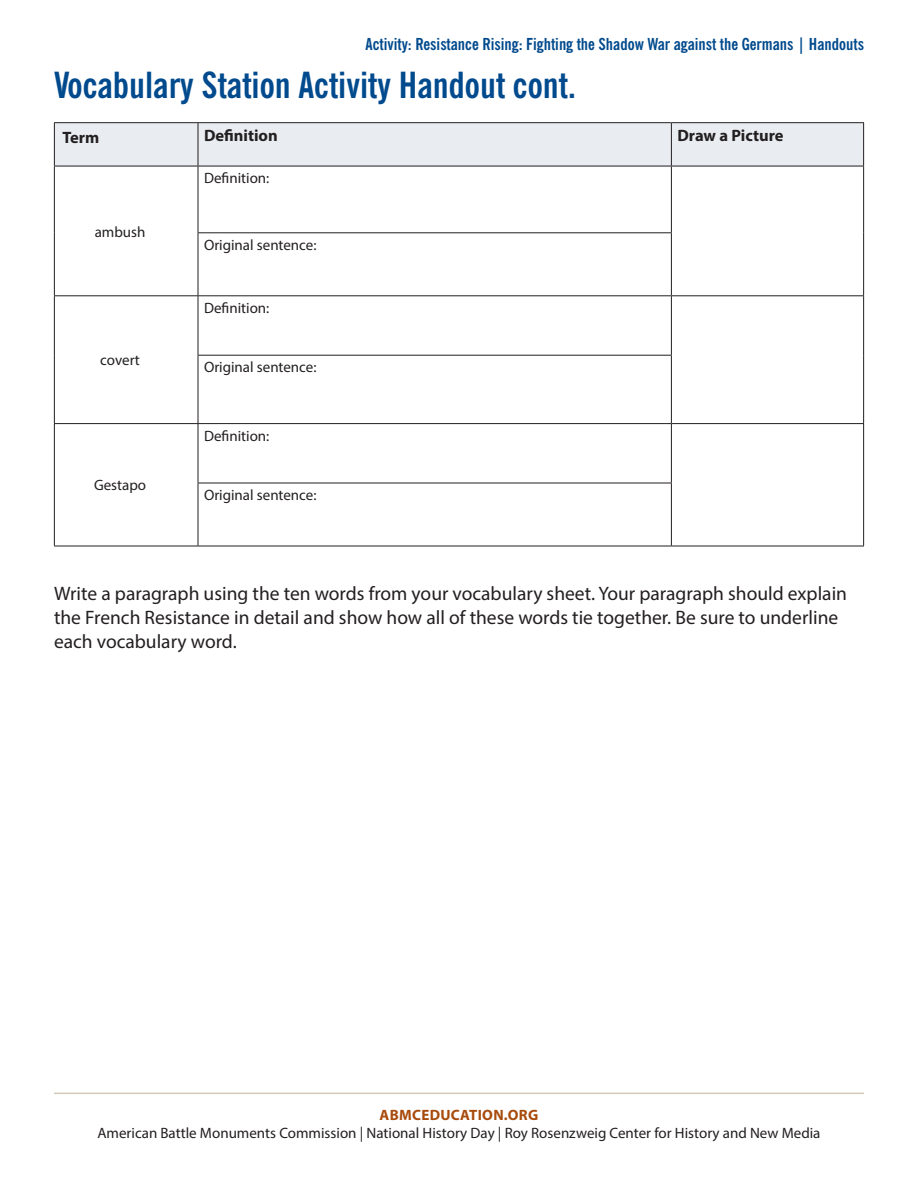
<style>
.page{position:relative;width:918px;height:1188px;background:#fff}
.page>*{position:absolute;margin:0;border:0;box-sizing:border-box;transform-origin:0 0}
.Subhead1{font:700 condensed 36px "News Gothic BT";color:#004a8d}
.Subhead1-2{font:19.5px/24px "Myriad Pro";color:#231f20}
.Running_Header{font:700 condensed 16.5px "News Gothic BT";color:#004a8d}
.Table_Column_Head{font:700 16.5px "Myriad Pro";color:#231f20}
.Table_Cell_Text{font:15px "Myriad Pro";color:#231f20}
.t1{font:700 15px "Myriad Pro";letter-spacing:.02em;color:#a84b0d}
</style>
<div class="page">
<hr style="left:54px;top:1093px;width:810px;height:1px;background:#d2cbb8">
<div style="left:55px;top:123px;width:808px;height:43px;background:#e9edf2"></div>
<hr style="left:54px;top:122px;width:144px;height:1px;background:#231f20">
<hr style="left:198px;top:123px;width:1px;height:43px;background:#231f20">
<hr style="left:671px;top:123px;width:1px;height:43px;background:#231f20">
<hr style="left:54px;top:166px;width:144px;height:1px;background:#231f20">
<hr style="left:198px;top:166px;width:473px;height:1px;background:#231f20">
<hr style="left:198px;top:166px;width:1px;height:66px;background:#231f20">
<hr style="left:671px;top:166px;width:193px;height:1px;background:#231f20">
<hr style="left:671px;top:166px;width:1px;height:66px;background:#231f20">
<hr style="left:198px;top:232px;width:474px;height:1px;background:#231f20">
<hr style="left:198px;top:233px;width:1px;height:62px;background:#231f20">
<hr style="left:671px;top:233px;width:1px;height:62px;background:#231f20">
<hr style="left:54px;top:295px;width:144px;height:1px;background:#231f20">
<hr style="left:198px;top:295px;width:473px;height:1px;background:#231f20">
<hr style="left:198px;top:296px;width:1px;height:59px;background:#231f20">
<hr style="left:671px;top:295px;width:193px;height:1px;background:#231f20">
<hr style="left:671px;top:296px;width:1px;height:59px;background:#231f20">
<hr style="left:198px;top:355px;width:474px;height:1px;background:#231f20">
<hr style="left:198px;top:356px;width:1px;height:67px;background:#231f20">
<hr style="left:671px;top:356px;width:1px;height:67px;background:#231f20">
<hr style="left:54px;top:423px;width:144px;height:1px;background:#231f20">
<hr style="left:198px;top:423px;width:473px;height:1px;background:#231f20">
<hr style="left:198px;top:424px;width:1px;height:59px;background:#231f20">
<hr style="left:671px;top:423px;width:193px;height:1px;background:#231f20">
<hr style="left:671px;top:424px;width:1px;height:59px;background:#231f20">
<hr style="left:198px;top:483px;width:474px;height:1px;background:#231f20">
<hr style="left:198px;top:483px;width:1px;height:63px;background:#231f20">
<hr style="left:671px;top:483px;width:1px;height:63px;background:#231f20">
<hr style="left:54px;top:123px;width:1px;height:43px;background:#231f20">
<hr style="left:198px;top:122px;width:473px;height:1px;background:#231f20">
<hr style="left:671px;top:122px;width:193px;height:1px;background:#231f20">
<hr style="left:863px;top:123px;width:1px;height:43px;background:#231f20">
<hr style="left:54px;top:166px;width:1px;height:67px;background:#231f20">
<hr style="left:863px;top:166px;width:1px;height:67px;background:#231f20">
<hr style="left:54px;top:233px;width:1px;height:62px;background:#231f20">
<hr style="left:863px;top:233px;width:1px;height:62px;background:#231f20">
<hr style="left:54px;top:296px;width:1px;height:59px;background:#231f20">
<hr style="left:863px;top:296px;width:1px;height:59px;background:#231f20">
<hr style="left:54px;top:355px;width:1px;height:68px;background:#231f20">
<hr style="left:863px;top:355px;width:1px;height:68px;background:#231f20">
<hr style="left:54px;top:424px;width:1px;height:59px;background:#231f20">
<hr style="left:863px;top:424px;width:1px;height:59px;background:#231f20">
<hr style="left:54px;top:483px;width:1px;height:63px;background:#231f20">
<hr style="left:863px;top:483px;width:1px;height:63px;background:#231f20">
<hr style="left:54px;top:546px;width:144px;height:1px;background:#231f20">
<hr style="left:198px;top:546px;width:473px;height:1px;background:#231f20">
<hr style="left:671px;top:546px;width:193px;height:1px;background:#231f20">
<p class="Running_Header" style="left:366px;top:34px;width:500px">Activity: Resistance Rising: Fighting the Shadow War against the Germans | Handouts</p>
<p class="Subhead1" style="left:54px;top:63px;width:523px">Vocabulary Station Activity Handout cont.</p>
<p class="Table_Column_Head" style="left:62px;top:127px;width:38px">Term</p>
<p class="Table_Column_Head" style="left:204px;top:125px;width:75px">Definition</p>
<p class="Table_Column_Head" style="left:677px;top:125px;width:108px">Draw a Picture</p>
<p class="Table_Cell_Text" style="left:95px;top:222px;width:52px">ambush</p>
<p class="Table_Cell_Text" style="left:100px;top:351px;width:41px">covert</p>
<p class="Table_Cell_Text" style="left:94px;top:476px;width:54px">Gestapo</p>
<p class="Table_Cell_Text" style="left:204px;top:169px;width:67px">Definition:</p>
<p class="Table_Cell_Text" style="left:204px;top:236px;width:114px">Original sentence:</p>
<p class="Table_Cell_Text" style="left:204px;top:299px;width:67px">Definition:</p>
<p class="Table_Cell_Text" style="left:204px;top:358px;width:114px">Original sentence:</p>
<p class="Table_Cell_Text" style="left:204px;top:427px;width:67px">Definition:</p>
<p class="Table_Cell_Text" style="left:204px;top:486px;width:114px">Original sentence:</p>
<p class="Subhead1-2" style="left:54px;top:582px;width:795px">Write a paragraph using the ten words from your vocabulary sheet. Your paragraph should explain the French Resistance in detail and show how all of these words tie together. Be sure to underline each vocabulary word.</p>
<p class="t1" style="left:380px;top:1105px;width:160px">ABMCEDUCATION.ORG</p>
<p class="Table_Cell_Text" style="left:97px;top:1123px;width:725px">American Battle Monuments Commission | National History Day | Roy Rosenzweig Center for History and New Media</p>
</div>
